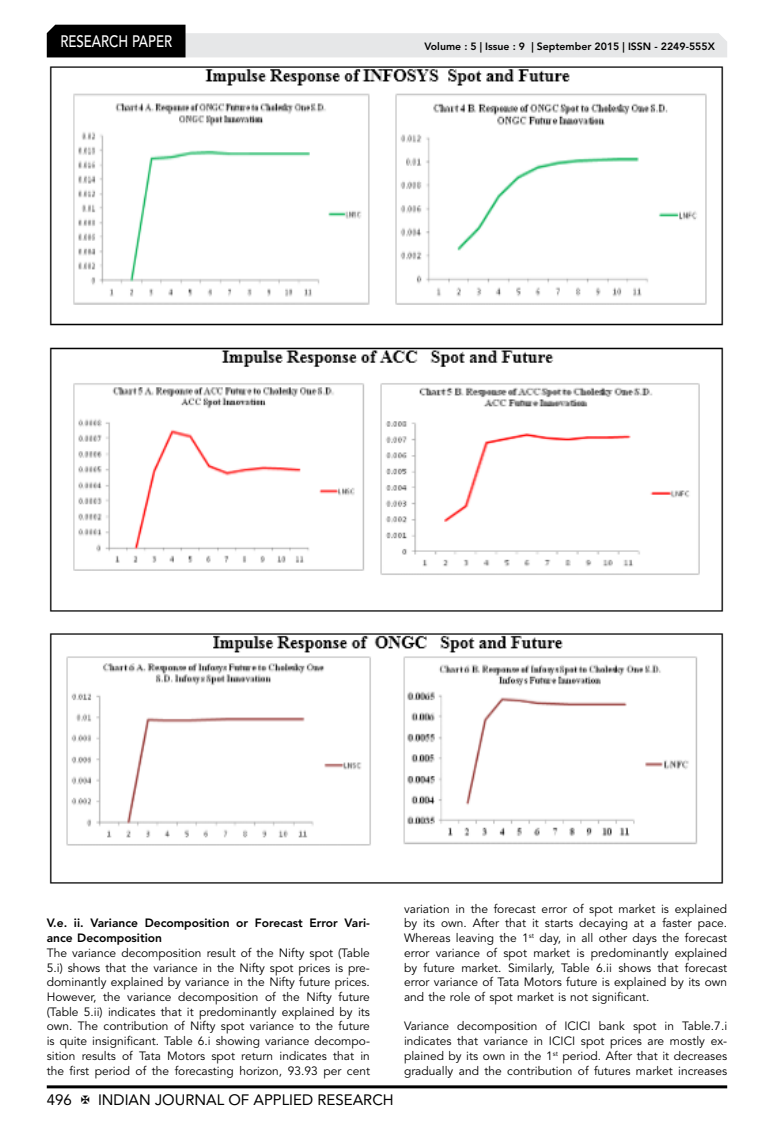
<style>
.page{position:relative;width:774px;height:1136px;background:#fff}
.page>*{position:absolute;margin:0;border:0;box-sizing:border-box;transform-origin:0 0}
.t1{font:500 16.5px "Avenir LT Std";color:#fff;scale:.8 1}
.t2{font:15px "Avenir LT Std";color:#000}
.t3{font:12px/14.7px "Avenir LT Std";color:#000;text-align:justify}
.t4{font:800 12px/14.7px "Avenir LT Std";color:#000}
.t5{font:800 10.5px "Avenir LT Std";color:#000}
</style>
<div class="page">
<hr style="left:47px;top:1085px;width:680px;height:3px;background:#000">
<svg style="left:47px;top:25px;width:680px;height:32px"></svg>
<img style="left:49px;top:66px;width:675px;height:260px">
<img style="left:49px;top:347px;width:675px;height:537px">
<h1 class="t1" style="left:60px;top:32px;width:139px">RESEARCH PAPER</h1>
<p class="t5" style="left:424px;top:41px;width:292px">Volume : 5 | Issue : 9 | September 2015 | ISSN - 2249-555X</p>
<p class="t4" style="left:47px;top:915px;width:325px">V.e. ii. Variance Decomposition or Forecast Error Vari&shy;ance Decomposition</p>
<p class="t3" style="left:47px;top:945px;width:325px">The variance decomposition result of the Nifty spot (Table 5.i) shows that the variance in the Nifty spot prices is pre&shy;dominantly explained by variance in the Nifty future prices.<br>However, the variance decomposition of the Nifty future (Table 5.ii) indicates that it predominantly explained by its own. The contribution of Nifty spot variance to the future is quite insignificant. Table 6.i showing variance decompo&shy;sition results of Tata Motors spot return indicates that in the first period of the forecasting horizon, 93.93 per cent</p>
<p class="t2" style="left:47px;top:1090px;width:27px">496</p>
<p class="t2" style="left:98px;top:1090px;width:297px">INDIAN JOURNAL OF APPLIED RESEARCH</p>
<p class="t3" style="left:404px;top:901px;width:325px">variation in the forecast error of spot market is explained by its own. After that it starts decaying at a faster pace.<br>Whereas leaving the 1<sup>st</sup> day, in all other days the forecast error variance of spot market is predominantly explained by future market. Similarly, Table 6.ii shows that forecast error variance of Tata Motors future is explained by its own and the role of spot market is not significant.</p>
<p class="t3" style="left:404px;top:1019px;width:325px">Variance decomposition of ICICI bank spot in Table.7.i indicates that variance in ICICI spot prices are mostly ex&shy;plained by its own in the 1<sup>st</sup> period. After that it decreases gradually and the contribution of futures market increases</p>
</div>
